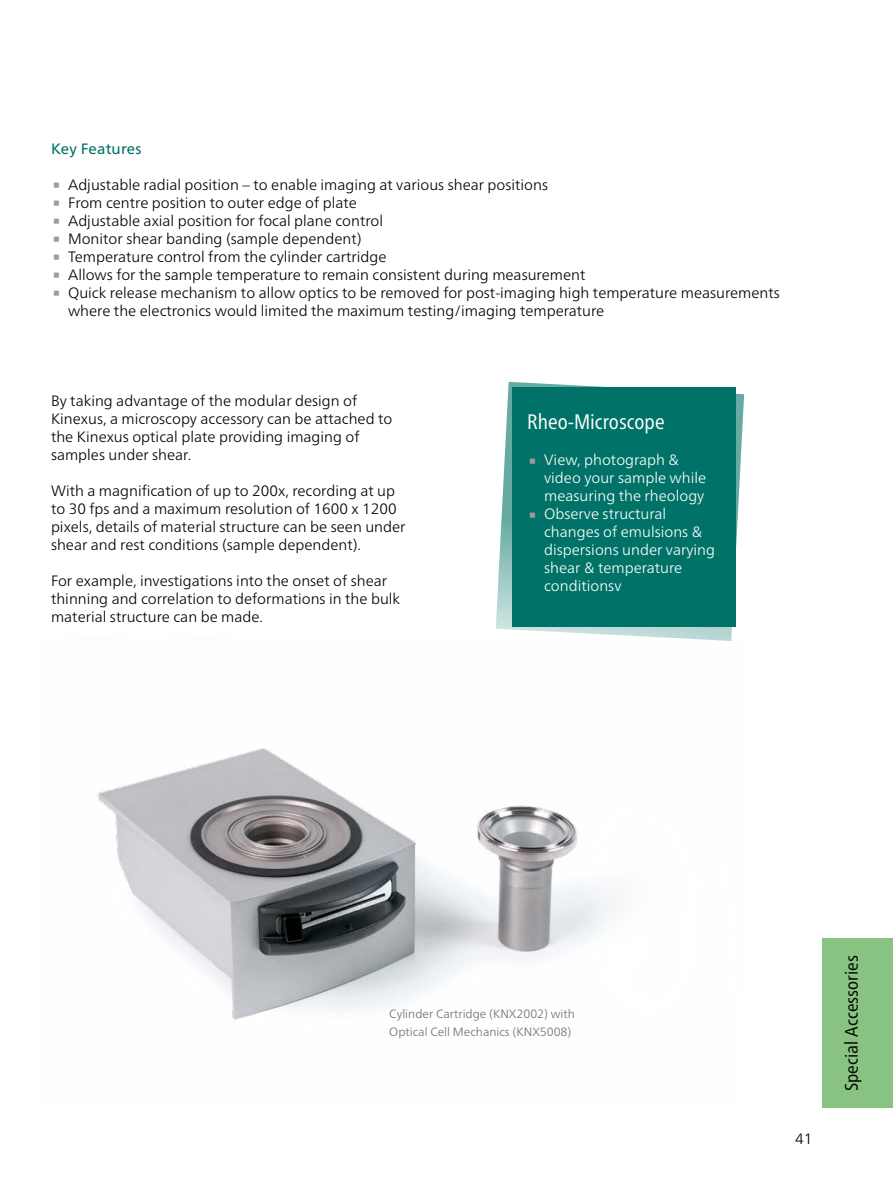
<style>
.page{position:relative;width:893px;height:1191px;background:#fff}
.page>*{position:absolute;margin:0;border:0;box-sizing:border-box;transform-origin:0 0}
.t1{font:45px "Frutiger Neue LTW1 G";color:#9c9c9d}
.Subhead_1_grün_n{font:condensed 21px "Frutiger Neue LTW1 G";color:#fff}
.Subhead_1_schwarz_n{font:condensed 18px "Frutiger Neue LTW1 G";color:#000;scale:1.04 1}
.Fließtext_en_n{font:300 15px/18px "Frutiger Neue LTW1 G";color:#000}
.t2{font:300 15px/18px "Frutiger Neue LTW1 G";color:#fff}
.Fließtext_en_n-2{font:15px "Frutiger Neue LTW1 G";letter-spacing:.01em;color:#007268}
.Bildunterschrift_n{font:300 12px/18px "Frutiger Neue LTW1 G";color:#6e6e6e}
</style>
<div class="page">
<img style="left:97px;top:748px;width:518px;height:272px">
<svg style="left:496px;top:382px;width:248px;height:259px;background:#21847b"></svg>
<div style="left:822px;top:938px;width:71px;height:170px;background:#89c381"></div>
<p class="Fließtext_en_n-2" style="left:51px;top:140px;width:92px">Key Features</p>
<p class="t1" style="left:51px;top:155px;width:12px">∙</p>
<p class="Fließtext_en_n" style="left:68px;top:175px;width:482px">Adjustable radial position – to enable imaging at various shear positions</p>
<p class="t1" style="left:51px;top:173px;width:12px">∙</p>
<p class="Fließtext_en_n" style="left:68px;top:193px;width:290px">From centre position to outer edge of plate</p>
<p class="t1" style="left:51px;top:191px;width:12px">∙</p>
<p class="Fließtext_en_n" style="left:68px;top:211px;width:316px">Adjustable axial position for focal plane control</p>
<p class="t1" style="left:51px;top:209px;width:12px">∙</p>
<p class="Fließtext_en_n" style="left:68px;top:229px;width:295px">Monitor shear banding (sample dependent)</p>
<p class="t1" style="left:51px;top:227px;width:12px">∙</p>
<p class="Fließtext_en_n" style="left:68px;top:247px;width:320px">Temperature control from the cylinder cartridge</p>
<p class="t1" style="left:51px;top:245px;width:12px">∙</p>
<p class="Fließtext_en_n" style="left:68px;top:265px;width:519px">Allows for the sample temperature to remain consistent during measurement</p>
<p class="t1" style="left:51px;top:263px;width:12px">∙</p>
<p class="Fließtext_en_n" style="left:68px;top:283px;width:713px">Quick release mechanism to allow optics to be removed for post-imaging high temperature measurements where the electronics would limited the maximum testing/imaging temperature</p>
<p class="Fließtext_en_n" style="left:51px;top:391px;width:343px">By taking advantage of the modular design of Kinexus, a microscopy accessory can be attached to the Kinexus optical plate providing imaging of samples under shear.</p>
<p class="Fließtext_en_n" style="left:51px;top:481px;width:356px">With a magnification of up to 200x, recording at up to 30 fps and a maximum resolution of 1600 x 1200 pixels, details of material structure can be seen under shear and rest conditions (sample dependent).</p>
<p class="Fließtext_en_n" style="left:51px;top:571px;width:351px">For example, investigations into the onset of shear thinning and correlation to deformations in the bulk material structure can be made.</p>
<p class="Subhead_1_grün_n" style="left:527px;top:406px;width:139px">Rheo-Microscope</p>
<p class="t1" style="left:527px;top:430px;width:12px">∙</p>
<p class="t2" style="left:544px;top:451px;width:164px">View, photograph &amp; video your sample while measuring the rheology</p>
<p class="t1" style="left:527px;top:484px;width:12px">∙</p>
<p class="t2" style="left:544px;top:505px;width:172px">Observe structural changes of emulsions &amp; dispersions under varying shear &amp; temperature conditionsv</p>
<p class="Bildunterschrift_n" style="left:389px;top:1004px;width:187px">Cylinder Cartridge (KNX2002) with<br>Optical Cell Mechanics (KNX5008)</p>
<p class="Fließtext_en_n" style="left:795px;top:1129px;width:19px">41</p>
<p class="Subhead_1_schwarz_n" style="left:838px;top:1091px;width:132px;rotate:-90deg">Special Accessories</p>
</div>
